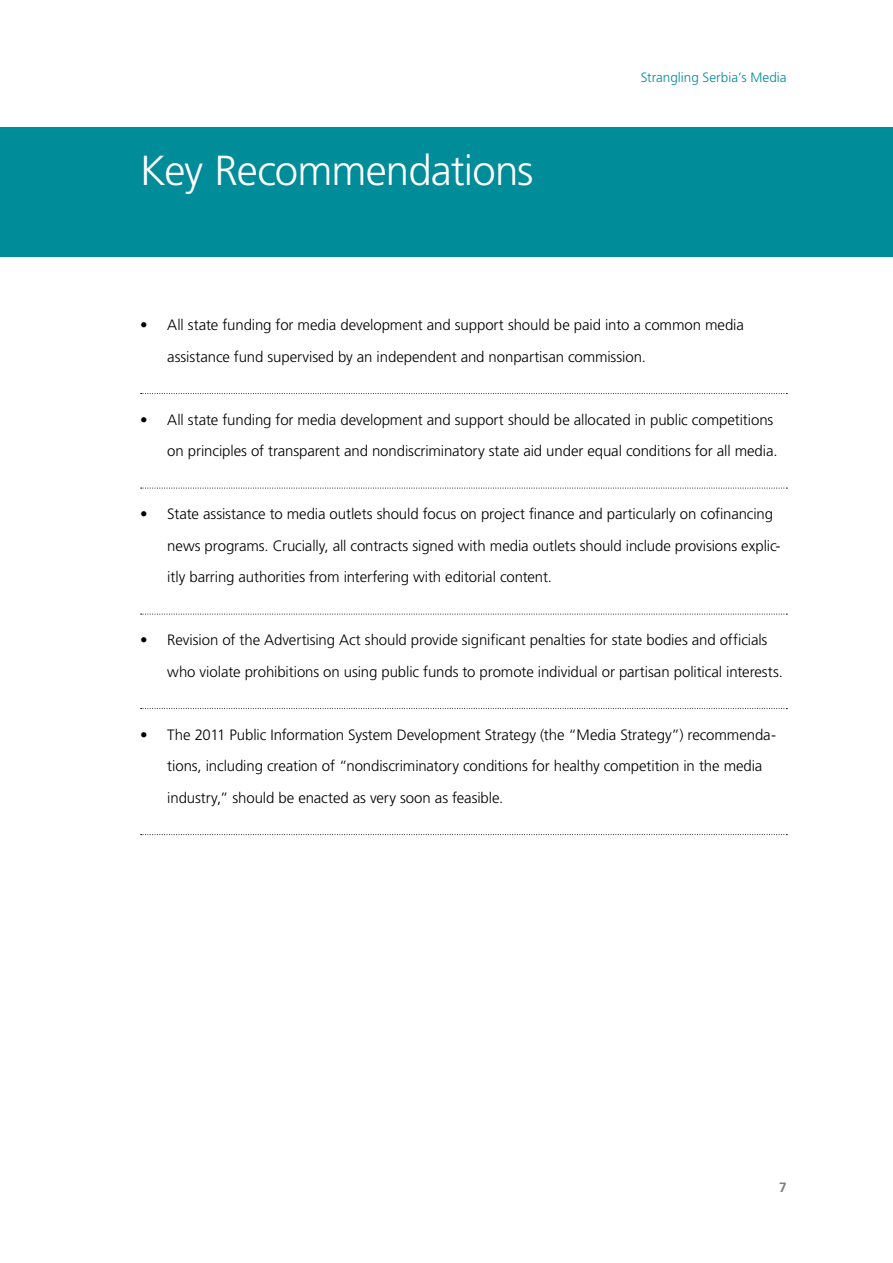
<style>
.page{position:relative;width:893px;height:1263px;background:#fff}
.page>*{position:absolute;margin:0;border:0;box-sizing:border-box;transform-origin:0 0}
.t1{font:300 42px "Frutiger LT Std";letter-spacing:-.02em;color:#fff}
.t2{font:300 15px/31.5px "Frutiger LT Std";letter-spacing:-.005em;color:#000}
.t3{font:300 13.5px "Frutiger LT Std";color:#008c99}
.t4{font:700 13.5px "Frutiger LT Std";color:#7c7d80}
</style>
<div class="page">
<div style="left:0;top:128px;width:893px;height:129px;background:#008c99"></div>
<svg style="left:141px;top:393px;width:646px;height:1px"></svg>
<svg style="left:141px;top:488px;width:646px;height:1px"></svg>
<svg style="left:141px;top:614px;width:646px;height:1px"></svg>
<svg style="left:141px;top:708px;width:646px;height:1px"></svg>
<svg style="left:141px;top:834px;width:646px;height:1px"></svg>
<h1 class="t1" style="left:140px;top:146px;width:395px">Key Recommendations</h1>
<p class="t3" style="left:641px;top:69px;width:147px">Strangling Serbia’s Media</p>
<p class="t2" style="left:167px;top:309px;width:578px;text-indent:-27px">• All state funding for media development and support should be paid into a common media assistance fund supervised by an independent and nonpartisan commission.</p>
<p class="t2" style="left:140px;top:404px;width:639px;text-align:right">• All state funding for media development and support should be allocated in public competitions on principles of transparent and nondiscriminatory state aid under equal conditions for all media.</p>
<p class="t2" style="left:167px;top:498px;width:615px;text-indent:-27px">• State assistance to media outlets should focus on project finance and particularly on cofinancing news programs. Crucially, all contracts signed with media outlets should include provisions explic&shy;itly barring authorities from interfering with editorial content.</p>
<p class="t2" style="left:167px;top:624px;width:617px;text-indent:-27px">• Revision of the Advertising Act should provide significant penalties for state bodies and officials who violate prohibitions on using public funds to promote individual or partisan political interests.</p>
<p class="t2" style="left:167px;top:719px;width:610px;text-indent:-27px">• The 2011 Public Information System Development Strategy (the “Media Strategy”) recommenda&shy;tions, including creation of “nondiscriminatory conditions for healthy competition in the media industry,” should be enacted as very soon as feasible.</p>
<p class="t4" style="left:779px;top:1179px;width:9px">7</p>
</div>
